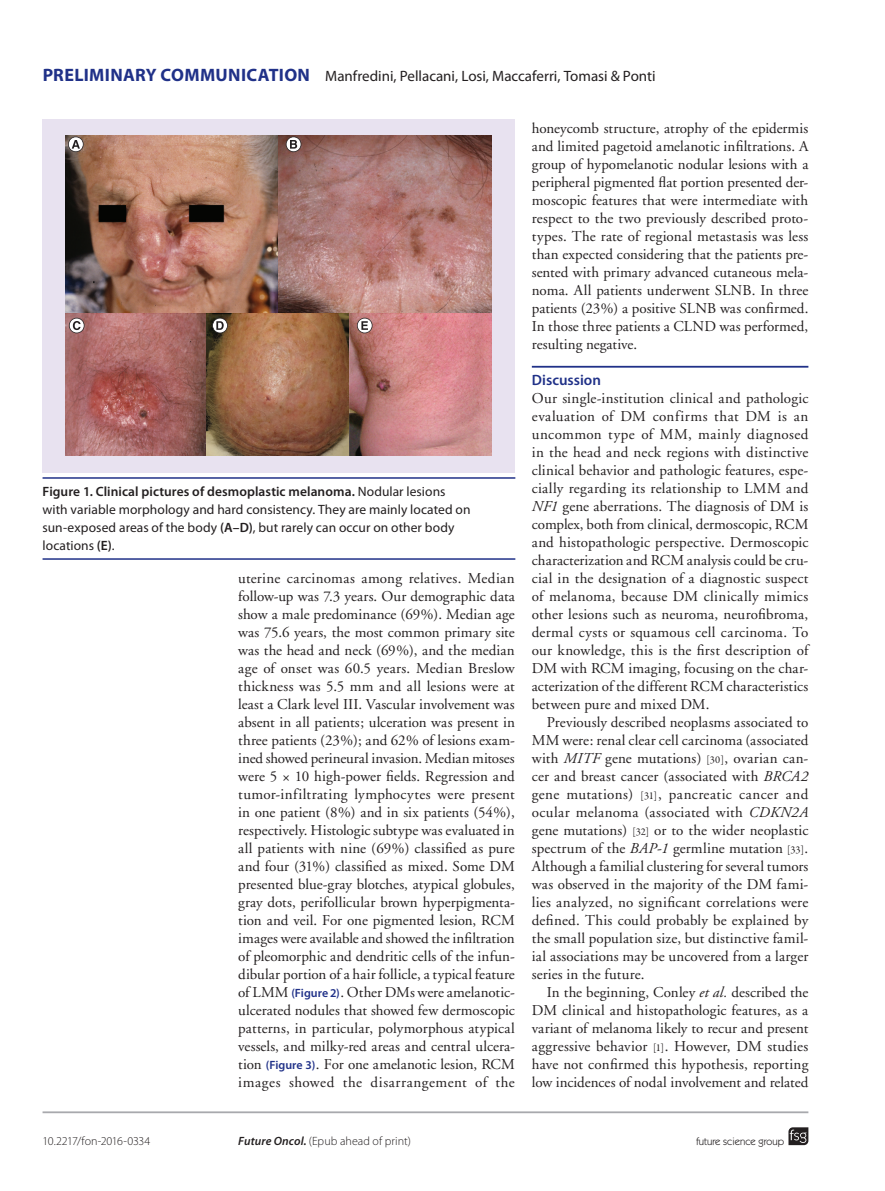
<style>
.page{position:relative;width:885px;height:1191px;background:#fff}
.page>*{position:absolute;margin:0;border:0;box-sizing:border-box;transform-origin:0 0}
.t1{font:15px/18px "Adobe Garamond";letter-spacing:.005em;color:#231f20;text-align:justify}
.t2{font:15px "Myriad Pro";letter-spacing:-.005em;color:#231f20}
.t3{font:600 15px "Myriad Pro";color:#203188}
.t4{font:13.5px/18px "Myriad Pro";letter-spacing:.005em;color:#231f20}
.t5{font:300 12px "Myriad Pro";color:#231f20}
.t6{font:300 12px "Myriad Pro";letter-spacing:-.02em;color:#231f20}
.t7{font:10.5px "Itc Kabel";color:#231f20}
.s1{font-weight:700;font-size:18px;color:#203188}
.s2{font-weight:600}
.s3{font-family:"Myriad Pro";font-weight:600;font-size:12px;color:#203188}
.s4{font-style:italic}
.s5{font-family:"Garamond Premr Pro";font-size:10.5px}
.s6{font-weight:600;font-style:italic}
</style>
<div class="page">
<svg style="left:788px;top:1127px;width:20px;height:18px"></svg>
<hr style="left:43px;top:1111px;width:765px;height:2px;background:#a8a9ad">
<hr style="left:43px;top:477px;width:472px;height:2px;background:#203188">
<hr style="left:43px;top:558px;width:472px;height:2px;background:#203188">
<hr style="left:531px;top:366px;width:277px;height:2px;background:#203188">
<div style="left:43px;top:119px;width:471px;height:353px;background:#e8e2f0"></div>
<img style="left:66px;top:136px;width:425px;height:319px">
<svg style="left:68px;top:136px;width:16px;height:16px"></svg>
<svg style="left:286px;top:136px;width:15px;height:16px"></svg>
<svg style="left:69px;top:318px;width:15px;height:15px"></svg>
<svg style="left:212px;top:318px;width:16px;height:15px"></svg>
<svg style="left:357px;top:318px;width:15px;height:15px"></svg>
<p class="t2" style="left:43px;top:67px;width:614px"><span class="s1">PRELIMINARY COMMUNICATION</span> Manfredini, Pellacani, Losi, Maccaferri, Tomasi &amp; Ponti</p>
<p class="t4" style="left:43px;top:482px;width:429px"><span class="s2">Figure 1. Clinical pictures of desmoplastic melanoma.</span> Nodular lesions with variable morphology and hard consistency. They are mainly located on sun-exposed areas of the body <span class="s2">(A–D)</span>, but rarely can occur on other body locations <span class="s2">(E)</span>.</p>
<p class="t1" style="left:238px;top:569px;width:278px">uterine carcinomas among relatives. Median follow-up was 7.3 years. Our demographic data show a male predominance (69%). Median age was 75.6 years, the most common primary site was the head and neck (69%), and the median age of onset was 60.5 years. Median Breslow thickness was 5.5 mm and all lesions were at least a Clark level III. Vascular involvement was absent in all patients; ulceration was present in three patients (23%); and 62% of lesions exam&shy;ined showed perineural invasion. Median mitoses were 5 × 10 high-power fields. Regression and tumor-infiltrating lymphocytes were present in one patient (8%) and in six patients (54%), respectively. Histologic subtype was evaluated in all patients with nine (69%) classified as pure and four (31%) classified as mixed. Some DM presented blue-gray blotches, atypical globules, gray dots, perifollicular brown hyperpigmenta&shy;tion and veil. For one pigmented lesion, RCM images were available and showed the infiltration of pleomorphic and dendritic cells of the infun&shy;dibular portion of a hair follicle, a typical feature of LMM <span class="s3">(Figure 2)</span>. Other DMs were amelanotic&shy;ulcerated nodules that showed few dermoscopic patterns, in particular, polymorphous atypical vessels, and milky-red areas and central ulcera&shy;tion <span class="s3">(Figure 3)</span>. For one amelanotic lesion, RCM images showed the disarrangement of the</p>
<p class="t1" style="left:531px;top:119px;width:278px">honeycomb structure, atrophy of the epidermis and limited pagetoid amelanotic infiltrations. A group of hypomelanotic nodular lesions with a peripheral pigmented flat portion presented der&shy;moscopic features that were intermediate with respect to the two previously described proto&shy;types. The rate of regional metastasis was less than expected considering that the patients pre&shy;sented with primary advanced cutaneous mela&shy;noma. All patients underwent SLNB. In three patients (23%) a positive SLNB was confirmed.<br>In those three patients a CLND was performed, resulting negative.</p>
<p class="t3" style="left:531px;top:370px;width:71px">Discussion</p>
<p class="t1" style="left:531px;top:389px;width:278px">Our single-institution clinical and pathologic evaluation of DM confirms that DM is an uncommon type of MM, mainly diagnosed in the head and neck regions with distinctive clinical behavior and pathologic features, espe&shy;cially regarding its relationship to LMM and <span class="s4">NF1</span> gene aberrations. The diagnosis of DM is complex, both from clinical, dermoscopic, RCM and histopathologic perspective. Dermoscopic characterization and RCM analysis could be cru&shy;cial in the designation of a diagnostic suspect of melanoma, because DM clinically mimics other lesions such as neuroma, neurofibroma, dermal cysts or squamous cell carcinoma. To our knowledge, this is the first description of DM with RCM imaging, focusing on the char&shy;acterization of the different RCM characteristics between pure and mixed DM.</p>
<p class="t1" style="left:531px;top:713px;width:278px;text-indent:15px">Previously described neoplasms associated to MM were: renal clear cell carcinoma (associated with <span class="s4">MITF</span> gene mutations) <span class="s5">[30]</span>, ovarian can&shy;cer and breast cancer (associated with <span class="s4">BRCA2 </span>gene mutations) <span class="s5">[31]</span>, pancreatic cancer and ocular melanoma (associated with <span class="s4">CDKN2A </span>gene mutations) <span class="s5">[32]</span> or to the wider neoplastic spectrum of the <span class="s4">BAP-1</span> germline mutation <span class="s5">[33]</span>.<br>Although a familial clustering for several tumors was observed in the majority of the DM fami&shy;lies analyzed, no significant correlations were defined. This could probably be explained by the small population size, but distinctive famil&shy;ial associations may be uncovered from a larger series in the future.</p>
<p class="t1" style="left:531px;top:983px;width:278px;text-indent:15px">In the beginning, Conley <span class="s4">et al.</span> described the DM clinical and histopathologic features, as a variant of melanoma likely to recur and present aggressive behavior <span class="s5">[1]</span>. However, DM studies have not confirmed this hypothesis, reporting low incidences of nodal involvement and related</p>
<p class="t6" style="left:43px;top:1134px;width:109px">10.2217/fon-2016-0334</p>
<p class="t5" style="left:238px;top:1134px;width:174px"><span class="s6">Future Oncol.</span> (Epub ahead of print)</p>
<p class="t7" style="left:696px;top:1135px;width:90px">future science group</p>
</div>
